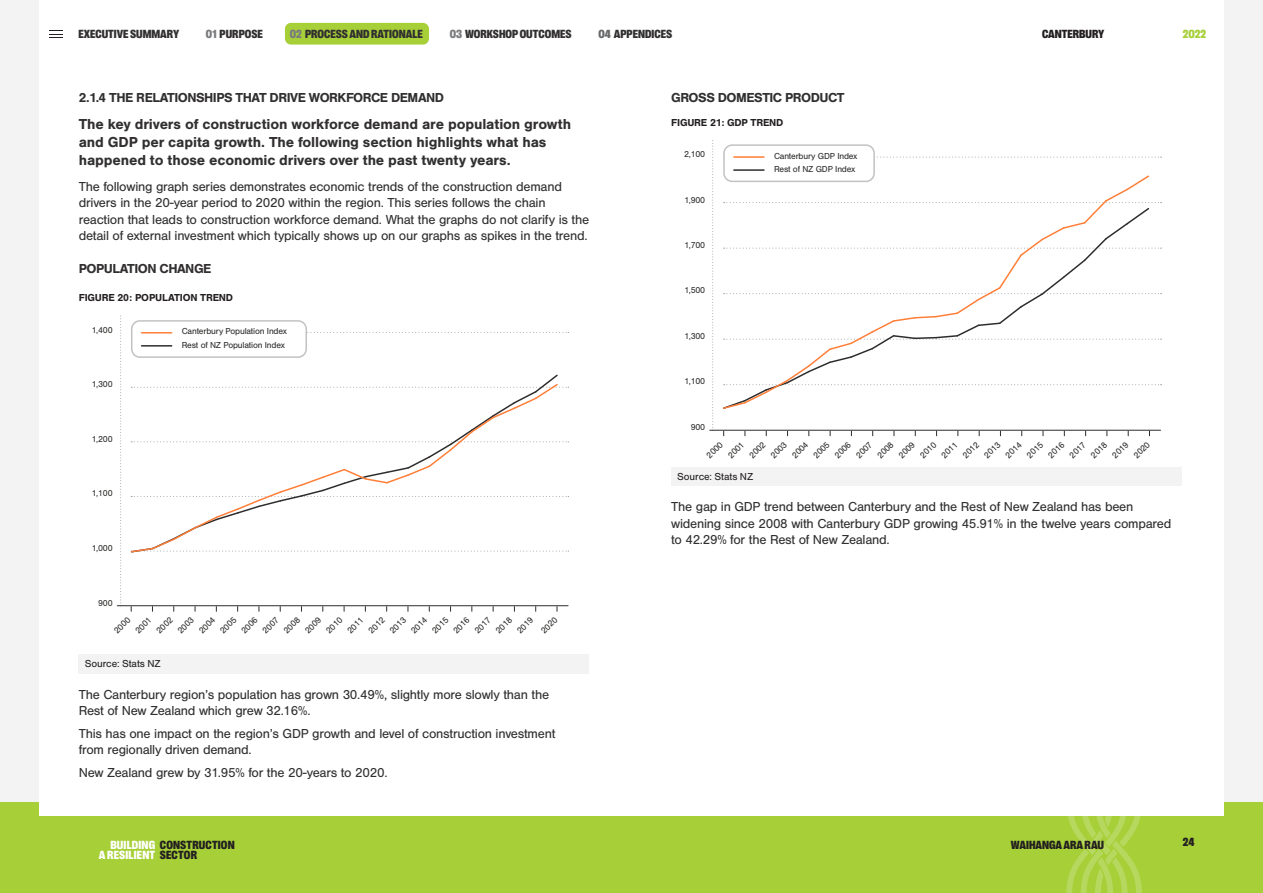
<style>
.page{position:relative;width:1263px;height:893px;background:#f3f3f3}
.page>*{position:absolute;margin:0;border:0;box-sizing:border-box;transform-origin:0 0}
.Body_10_Accent_Bold{font:700 15px/18px "Nimbus San";letter-spacing:-.01em;color:#312f30}
.Body_9{font:13.5px/16.5px "Nimbus San";letter-spacing:-.02em;color:#312f30}
.H6_Nimbus{font:700 13.5px "Nimbus San";letter-spacing:-.04em;color:#312f30}
.t1{font:900 12px "PP Right Grotesk Compact";color:#312f30}
.t2{font:900 12px/10.5px "PP Right Grotesk Compact";letter-spacing:.015em;color:#fff}
.t3{font:900 12px "PP Right Grotesk Compact";color:#231f20}
.t4{font:900 12px "PP Right Grotesk Compact";color:#a6cf38}
.TABLES_GRAPHS_HEADER{font:700 10.5px "Nimbus San";letter-spacing:-.02em;color:#231f20}
.Source__t-cs{font:10.5px "Nimbus San";letter-spacing:-.005em;color:#231f20}
.t5{font:9px/13.8px "Nimbus San";letter-spacing:-.02em;color:#2e2d2c}
.s1{color:#7a7c7e}
.s2{color:#66686a}
.s3{color:#231f20}
</style>
<div class="page">
<div style="left:0;top:802px;width:1263px;height:91px;background:#a6cf38"></div>
<svg style="left:1066px;top:816px;width:76px;height:77px"></svg>
<div style="left:39px;top:0;width:1185px;height:816px;background:#fff"></div>
<div style="left:285px;top:23px;width:144px;height:22px;background:#a6cf38;border-radius:6px"></div>
<div style="left:79px;top:654px;width:510px;height:19px;background:#f3f3f3"></div>
<svg style="left:120px;top:316px;width:1px;height:288px"></svg>
<svg style="left:307px;top:332px;width:262px;height:1px"></svg>
<div style="left:131px;top:320px;width:176px;height:38px;border:2px solid #c0c2c4;border-radius:8px"></div>
<hr style="left:142px;top:332px;width:30px;height:2px;background:#ff7e38">
<hr style="left:142px;top:345px;width:30px;height:2px;background:#2e2d2c">
<hr style="left:117px;top:605px;width:451px;height:1px;background:#2e2d2c">
<svg style="left:130px;top:374px;width:439px;height:179px"></svg>
<div style="left:671px;top:467px;width:510px;height:19px;background:#f3f3f3"></div>
<svg style="left:877px;top:157px;width:284px;height:1px"></svg>
<svg style="left:712px;top:140px;width:1px;height:290px"></svg>
<hr style="left:710px;top:430px;width:450px;height:1px;background:#2e2d2c">
<div style="left:723px;top:144px;width:152px;height:38px;border:2px solid #c0c2c4;border-radius:8px"></div>
<hr style="left:734px;top:156px;width:30px;height:2px;background:#ff7e38">
<hr style="left:734px;top:169px;width:30px;height:2px;background:#2e2d2c">
<svg style="left:723px;top:174px;width:438px;height:235px"></svg>
<svg style="left:49px;top:34px;width:14px;height:4px"></svg>
<p class="t1" style="left:78px;top:28px;width:102px">EXECUTIVE SUMMARY</p>
<p class="t1" style="left:206px;top:28px;width:58px"><span class="s1">01</span> PURPOSE</p>
<p class="t1" style="left:290px;top:28px;width:134px"><span class="s1">02</span> PROCESS AND RATIONALE</p>
<p class="t1" style="left:450px;top:28px;width:123px"><span class="s1">03</span> WORKSHOP OUTCOMES</p>
<p class="t1" style="left:598px;top:28px;width:75px"><span class="s2">04</span> APPENDICES</p>
<p class="H6_Nimbus" style="left:79px;top:90px;width:367px">2.1.4 THE RELATIONSHIPS THAT DRIVE WORKFORCE DEMAND</p>
<p class="Body_10_Accent_Bold" style="left:79px;top:115px;width:494px">The key drivers of construction workforce demand are population growth and GDP per capita growth. The following section highlights what has happened to those economic drivers over the past twenty years.</p>
<p class="Body_9" style="left:79px;top:178px;width:512px">The following graph series demonstrates economic trends of the construction demand drivers in the 20-year period to 2020 within the region. This series follows the chain reaction that leads to construction workforce demand. What the graphs do not clarify is the detail of external investment which typically shows up on our graphs as spikes in the trend.</p>
<p class="H6_Nimbus" style="left:79px;top:261px;width:134px">POPULATION CHANGE</p>
<p class="TABLES_GRAPHS_HEADER" style="left:79px;top:292px;width:156px">FIGURE 20: POPULATION TREND</p>
<p class="t5" style="left:92px;top:323px;width:22px">1,400</p>
<p class="t5" style="left:182px;top:325px;width:107px">Canterbury Population Index<br>Rest of NZ Population Index</p>
<p class="t5" style="left:92px;top:377px;width:22px">1,300</p>
<p class="H6_Nimbus" style="left:671px;top:90px;width:175px">GROSS DOMESTIC PRODUCT</p>
<p class="TABLES_GRAPHS_HEADER" style="left:671px;top:116px;width:114px">FIGURE 21: GDP TREND</p>
<p class="t5" style="left:684px;top:147px;width:23px">2,100</p>
<p class="t5" style="left:684px;top:193px;width:22px">1,900</p>
<p class="t5" style="left:684px;top:238px;width:22px">1,700</p>
<p class="t5" style="left:684px;top:284px;width:22px">1,500</p>
<p class="t5" style="left:684px;top:329px;width:22px">1,300</p>
<p class="t5" style="left:684px;top:374px;width:22px">1,100</p>
<p class="t5" style="left:691px;top:420px;width:16px">900</p>
<p class="t5" style="left:774px;top:149px;width:85px">Canterbury GDP Index<br>Rest of NZ GDP Index</p>
<p class="t3" style="left:1042px;top:28px;width:64px">CANTERBURY</p>
<p class="t4" style="left:1183px;top:28px;width:25px">2022</p>
<p class="t5" style="left:92px;top:432px;width:22px">1,200</p>
<p class="t5" style="left:92px;top:486px;width:22px">1,100</p>
<p class="t5" style="left:92px;top:541px;width:22px">1,000</p>
<p class="t5" style="left:98px;top:596px;width:16px">900</p>
<p class="t5" style="left:111px;top:627px;width:21px;rotate:-45deg">2000</p>
<p class="t5" style="left:132px;top:627px;width:21px;rotate:-45deg">2001</p>
<p class="t5" style="left:153px;top:627px;width:21px;rotate:-45deg">2002</p>
<p class="t5" style="left:174px;top:627px;width:21px;rotate:-45deg">2003</p>
<p class="t5" style="left:195px;top:627px;width:21px;rotate:-45deg">2004</p>
<p class="t5" style="left:217px;top:627px;width:21px;rotate:-45deg">2005</p>
<p class="t5" style="left:238px;top:627px;width:21px;rotate:-45deg">2006</p>
<p class="t5" style="left:259px;top:627px;width:21px;rotate:-45deg">2007</p>
<p class="t5" style="left:280px;top:627px;width:21px;rotate:-45deg">2008</p>
<p class="t5" style="left:301px;top:627px;width:21px;rotate:-45deg">2009</p>
<p class="t5" style="left:323px;top:627px;width:21px;rotate:-45deg">2010</p>
<p class="t5" style="left:344px;top:627px;width:21px;rotate:-45deg">2011</p>
<p class="t5" style="left:365px;top:627px;width:21px;rotate:-45deg">2012</p>
<p class="t5" style="left:386px;top:627px;width:21px;rotate:-45deg">2013</p>
<p class="t5" style="left:407px;top:627px;width:21px;rotate:-45deg">2014</p>
<p class="t5" style="left:429px;top:627px;width:21px;rotate:-45deg">2015</p>
<p class="t5" style="left:450px;top:627px;width:21px;rotate:-45deg">2016</p>
<p class="t5" style="left:471px;top:627px;width:21px;rotate:-45deg">2017</p>
<p class="t5" style="left:492px;top:627px;width:21px;rotate:-45deg">2018</p>
<p class="t5" style="left:513px;top:627px;width:21px;rotate:-45deg">2019</p>
<p class="t5" style="left:538px;top:627px;width:21px;rotate:-45deg">2020</p>
<p class="Source__t-cs" style="left:85px;top:658px;width:77px">Source: Stats NZ</p>
<p class="Body_9" style="left:79px;top:686px;width:472px">The Canterbury region’s population has grown 30.49%, slightly more slowly than the<br>Rest of New Zealand which grew 32.16%.</p>
<p class="Body_9" style="left:79px;top:725px;width:478px">This has one impact on the region’s GDP growth and level of construction investment from regionally driven demand.</p>
<p class="Body_9" style="left:79px;top:764px;width:310px">New Zealand grew by 31.95% for the 20-years to 2020.</p>
<p class="t2" style="left:99px;top:839px;width:137px;text-indent:12px">BUILDING <span class="s3">CONSTRUCTION<br></span>A RESILIENT <span class="s3">SECTOR</span></p>
<p class="t5" style="left:703px;top:452px;width:21px;rotate:-45deg">2000</p>
<p class="t5" style="left:724px;top:452px;width:21px;rotate:-45deg">2001</p>
<p class="t5" style="left:746px;top:452px;width:21px;rotate:-45deg">2002</p>
<p class="t5" style="left:767px;top:452px;width:21px;rotate:-45deg">2003</p>
<p class="t5" style="left:788px;top:452px;width:21px;rotate:-45deg">2004</p>
<p class="t5" style="left:810px;top:452px;width:21px;rotate:-45deg">2005</p>
<p class="t5" style="left:831px;top:452px;width:21px;rotate:-45deg">2006</p>
<p class="t5" style="left:852px;top:452px;width:21px;rotate:-45deg">2007</p>
<p class="t5" style="left:874px;top:452px;width:21px;rotate:-45deg">2008</p>
<p class="t5" style="left:895px;top:452px;width:21px;rotate:-45deg">2009</p>
<p class="t5" style="left:916px;top:452px;width:21px;rotate:-45deg">2010</p>
<p class="t5" style="left:938px;top:452px;width:21px;rotate:-45deg">2011</p>
<p class="t5" style="left:959px;top:452px;width:21px;rotate:-45deg">2012</p>
<p class="t5" style="left:981px;top:452px;width:21px;rotate:-45deg">2013</p>
<p class="t5" style="left:1002px;top:452px;width:21px;rotate:-45deg">2014</p>
<p class="t5" style="left:1023px;top:452px;width:21px;rotate:-45deg">2015</p>
<p class="t5" style="left:1045px;top:452px;width:21px;rotate:-45deg">2016</p>
<p class="t5" style="left:1066px;top:452px;width:21px;rotate:-45deg">2017</p>
<p class="t5" style="left:1087px;top:452px;width:21px;rotate:-45deg">2018</p>
<p class="t5" style="left:1109px;top:452px;width:21px;rotate:-45deg">2019</p>
<p class="t5" style="left:1130px;top:452px;width:21px;rotate:-45deg">2020</p>
<p class="Source__t-cs" style="left:677px;top:470px;width:77px">Source: Stats NZ</p>
<p class="Body_9" style="left:671px;top:499px;width:502px">The gap in GDP trend between Canterbury and the Rest of New Zealand has been widening since 2008 with Canterbury GDP growing 45.91% in the twelve years compared to 42.29% for the Rest of New Zealand.</p>
<p class="t3" style="left:1011px;top:839px;width:95px">WAIHANGA ARA RAU</p>
<p class="t3" style="left:1183px;top:835px;width:13px">24</p>
</div>
